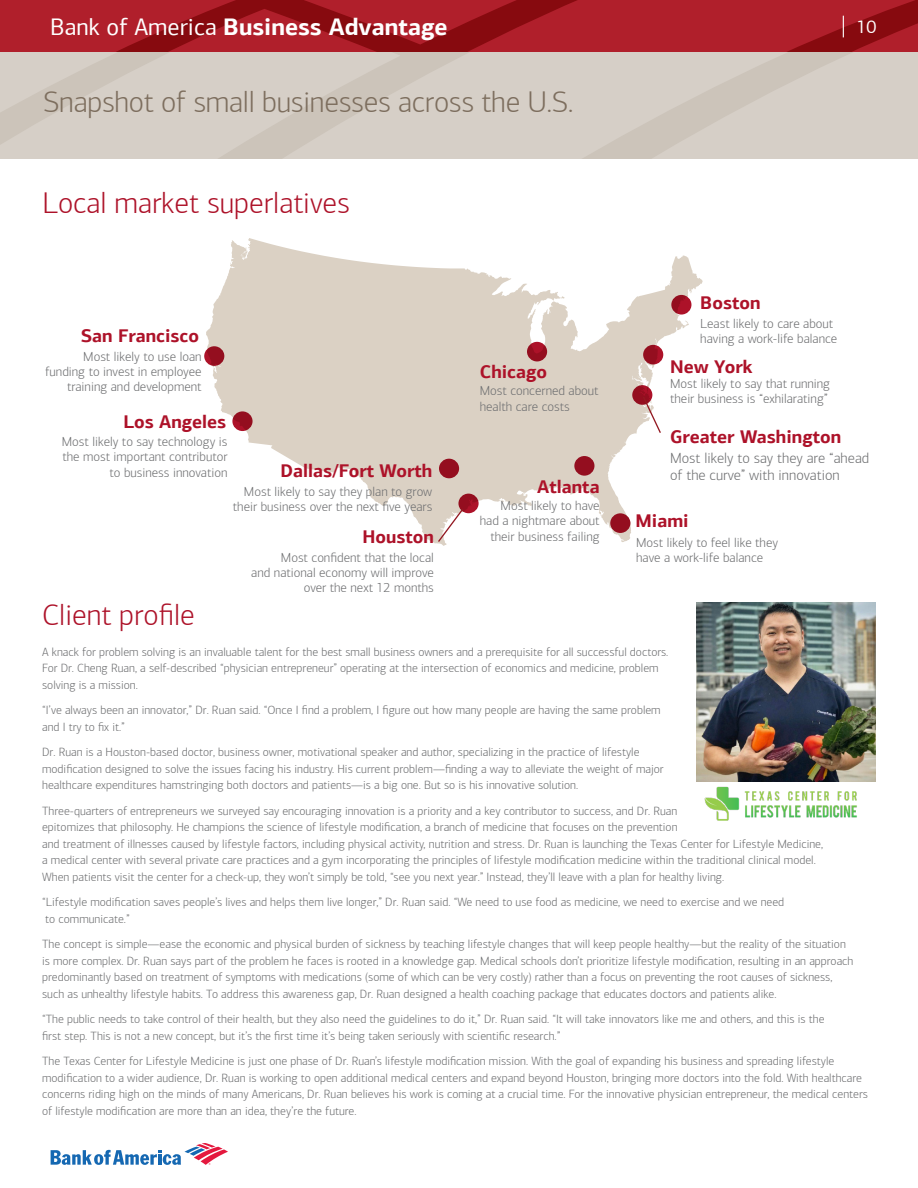
<style>
.page{position:relative;width:918px;height:1188px;background:#fff}
.page>*{position:absolute;margin:0;border:0;box-sizing:border-box;transform-origin:0 0}
.t1{font:300 30px "Connections";letter-spacing:-.01em;color:#7d6e5e}
.t2{font:300 30px "Connections";color:#ad1229}
.t3{font:700 24px "Connections";color:#fff}
.t4{font:700 18.45px "Connections";color:#ad1229}
.t5{font:18.15px "Connections";color:#fff}
.t6{font:300 14.7px/17px "Connections";color:#6d6e70}
.t7{font:300 13.2px/15.1px "Connections";color:#6d6e70;text-align:right}
.t8{font:300 12px/16.5px "Connections";color:#6d6e70}
.s1{font-weight:400}
</style>
<div class="page">
<svg style="left:51px;top:1143px;width:176px;height:22px"></svg>
<svg style="left:0;top:51px;width:918px;height:107px;background:#d3cbc3"></svg>
<svg style="left:0;top:0;width:918px;height:51px;background:#a61924"></svg>
<svg style="left:843px;top:16px;width:1px;height:21px"></svg>
<img style="left:697px;top:603px;width:178px;height:164px">
<img style="left:697px;top:767px;width:178px;height:54px">
<svg style="left:206px;top:238px;width:497px;height:308px;fill:#dbd1c4"></svg>
<div style="left:439px;top:459px;width:20px;height:19px;background:#940e1f;border-radius:50%"></div>
<svg style="left:458px;top:494px;width:21px;height:19px"></svg>
<svg style="left:232px;top:411px;width:21px;height:20px"></svg>
<svg style="left:632px;top:385px;width:20px;height:20px"></svg>
<svg style="left:574px;top:456px;width:20px;height:20px"></svg>
<svg style="left:643px;top:345px;width:20px;height:19px"></svg>
<svg style="left:527px;top:342px;width:20px;height:19px"></svg>
<svg style="left:204px;top:346px;width:20px;height:20px"></svg>
<svg style="left:610px;top:513px;width:20px;height:20px"></svg>
<svg style="left:642px;top:395px;width:20px;height:39px"></svg>
<svg style="left:437px;top:507px;width:28px;height:36px"></svg>
<svg style="left:671px;top:295px;width:20px;height:20px"></svg>
<h2 class="t3" style="left:50px;top:11px;width:399px"><span class="s1">Bank of America</span> Business Advantage</h2>
<h3 class="t5" style="left:856px;top:16px;width:21px">10</h3>
<p class="t1" style="left:43px;top:85px;width:532px">Snapshot of small businesses across the U.S.</p>
<p class="t2" style="left:42px;top:185px;width:309px">Local market superlatives</p>
<p class="t4" style="left:81px;top:324px;width:120px">San Francisco</p>
<p class="t7" style="left:45px;top:349px;width:158px">Most likely to use loan funding to invest in employee training and development</p>
<p class="t4" style="left:480px;top:360px;width:69px">Chicago</p>
<p class="t7" style="left:480px;top:384px;width:120px;text-align:left">Most concerned about health care costs</p>
<p class="t4" style="left:700px;top:291px;width:62px">Boston</p>
<p class="t7" style="left:700px;top:316px;width:139px;text-align:left">Least likely to care about having a work-life balance</p>
<p class="t4" style="left:670px;top:355px;width:84px">New York</p>
<p class="t7" style="left:670px;top:376px;width:162px;text-align:left">Most likely to say that running their business is “exhilarating”</p>
<p class="t4" style="left:123px;top:410px;width:104px">Los Angeles</p>
<p class="t7" style="left:62px;top:434px;width:167px">Most likely to say technology is the most important contributor to business innovation</p>
<p class="t4" style="left:670px;top:425px;width:173px">Greater Washington</p>
<p class="t4" style="left:537px;top:475px;width:64px">Atlanta</p>
<p class="t6" style="left:670px;top:449px;width:201px">Most likely to say they are “ahead of the curve” with innovation</p>
<p class="t4" style="left:280px;top:459px;width:153px">Dallas/Fort Worth</p>
<p class="t7" style="left:233px;top:484px;width:201px">Most likely to say they plan to grow their business over the next five years</p>
<p class="t7" style="left:251px;top:550px;width:184px">Most confident that the local<br>and national economy will improve over the next 12 months</p>
<p class="t7" style="left:480px;top:498px;width:121px">Most likely to have had a nightmare about their business failing</p>
<p class="t4" style="left:636px;top:509px;width:55px">Miami</p>
<p class="t4" style="left:362px;top:526px;width:73px">Houston</p>
<p class="t7" style="left:636px;top:535px;width:144px;text-align:left">Most likely to feel like they have a work-life balance</p>
<p class="t2" style="left:42px;top:598px;width:154px">Client profile</p>
<p class="t8" style="left:42px;top:644px;width:628px">A knack for problem solving is an invaluable talent for the best small business owners and a prerequisite for all successful doctors.<br>For Dr. Cheng Ruan, a self-described “physician entrepreneur” operating at the intersection of economics and medicine, problem solving is a mission.</p>
<p class="t8" style="left:42px;top:702px;width:620px">“I’ve always been an innovator,” Dr. Ruan said. “Once I find a problem, I figure out how many people are having the same problem and I try to fix it.”</p>
<p class="t8" style="left:42px;top:744px;width:623px">Dr. Ruan is a Houston-based doctor, business owner, motivational speaker and author, specializing in the practice of lifestyle modification designed to solve the issues facing his industry. His current problem—finding a way to alleviate the weight of major healthcare expenditures hamstringing both doctors and patients—is a big one. But so is his innovative solution.</p>
<p class="t8" style="left:42px;top:803px;width:783px">Three-quarters of entrepreneurs we surveyed say encouraging innovation is a priority and a key contributor to success, and Dr. Ruan<br>epitomizes that philosophy. He champions the science of lifestyle modification, a branch of medicine that focuses on the prevention<br>and treatment of illnesses caused by lifestyle factors, including physical activity, nutrition and stress. Dr. Ruan is launching the Texas Center for Lifestyle Medicine, a medical center with several private care practices and a gym incorporating the principles of lifestyle modification medicine within the traditional clinical model.<br>When patients visit the center for a check-up, they won’t simply be told, “see you next year.” Instead, they’ll leave with a plan for healthy living.</p>
<p class="t8" style="left:42px;top:894px;width:744px">“Lifestyle modification saves people’s lives and helps them live longer,” Dr. Ruan said. “We need to use food as medicine, we need to exercise and we need to communicate.”</p>
<p class="t8" style="left:42px;top:936px;width:813px">The concept is simple—ease the economic and physical burden of sickness by teaching lifestyle changes that will keep people healthy—but the reality of the situation is more complex. Dr. Ruan says part of the problem he faces is rooted in a knowledge gap. Medical schools don’t prioritize lifestyle modification, resulting in an approach predominantly based on treatment of symptoms with medications (some of which can be very costly) rather than a focus on preventing the root causes of sickness, such as unhealthy lifestyle habits. To address this awareness gap, Dr. Ruan designed a health coaching package that educates doctors and patients alike.</p>
<p class="t8" style="left:42px;top:1011px;width:784px">“The public needs to take control of their health, but they also need the guidelines to do it,” Dr. Ruan said. “It will take innovators like me and others, and this is the first step. This is not a new concept, but it’s the first time it’s being taken seriously with scientific research.”</p>
<p class="t8" style="left:42px;top:1053px;width:827px">The Texas Center for Lifestyle Medicine is just one phase of Dr. Ruan’s lifestyle modification mission. With the goal of expanding his business and spreading lifestyle modification to a wider audience, Dr. Ruan is working to open additional medical centers and expand beyond Houston, bringing more doctors into the fold. With healthcare concerns riding high on the minds of many Americans, Dr. Ruan believes his work is coming at a crucial time. For the innovative physician entrepreneur, the medical centers of lifestyle modification are more than an idea, they’re the future.</p>
</div>
